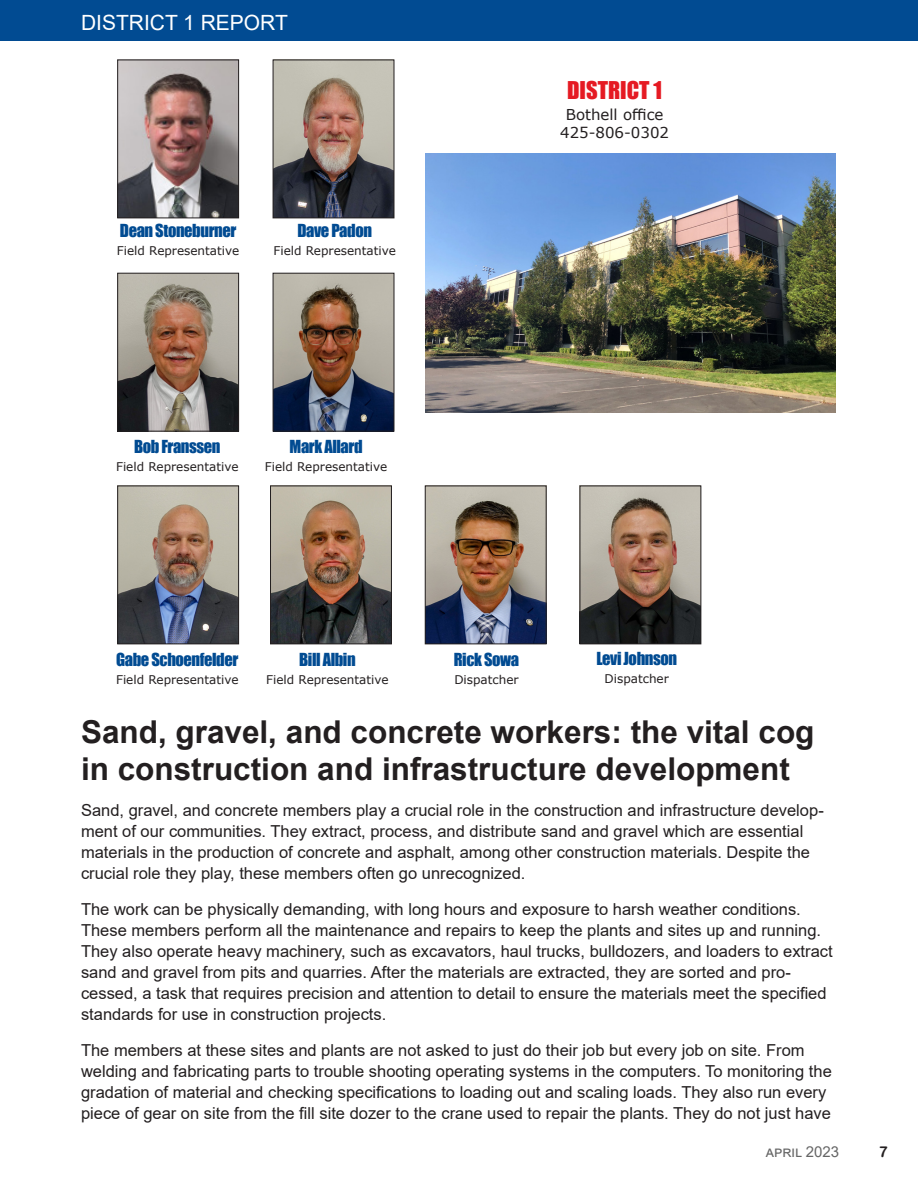
<style>
.page{position:relative;width:918px;height:1188px;background:#fff}
.page>*{position:absolute;margin:0;border:0;box-sizing:border-box;transform-origin:0 0}
.t1{font:700 31.5px/36.2px "Arial";color:#231f20}
.t2{font:22.5px "Impact";color:#e51a23}
.t3{font:21px "Arial";color:#fff}
.t4{font:16.5px/21px "Arial";color:#231f20}
.t5{font:16.5px "Impact";letter-spacing:-.025em;color:#014b92}
.t6{font:15px/18px "Verdana";color:#231f20;text-align:center}
.t7{font:15px "Arial";color:#666}
.t8{font:15px "Arial Rounded MT Bold";color:#231f20}
.t9{font:12px "Verdana";color:#231f20}
</style>
<div class="page">
<div style="left:0;top:0;width:918px;height:40px;background:#014b92"></div>
<img style="left:119px;top:488px;width:118px;height:154px">
<div style="left:117px;top:486px;width:122px;height:158px;border:1px solid #231f20"></div>
<img style="left:119px;top:275px;width:118px;height:155px">
<div style="left:117px;top:273px;width:122px;height:159px;border:1px solid #231f20"></div>
<img style="left:275px;top:275px;width:117px;height:155px">
<div style="left:273px;top:273px;width:121px;height:159px;border:1px solid #231f20"></div>
<img style="left:275px;top:62px;width:117px;height:154px">
<div style="left:273px;top:60px;width:121px;height:158px;border:1px solid #231f20"></div>
<img style="left:272px;top:488px;width:118px;height:154px">
<div style="left:270px;top:486px;width:122px;height:158px;border:1px solid #231f20"></div>
<img style="left:427px;top:488px;width:118px;height:154px">
<div style="left:425px;top:486px;width:122px;height:158px;border:1px solid #231f20"></div>
<img style="left:582px;top:488px;width:117px;height:154px">
<div style="left:580px;top:486px;width:121px;height:158px;border:1px solid #231f20"></div>
<img style="left:119px;top:62px;width:118px;height:154px">
<div style="left:117px;top:60px;width:122px;height:158px;border:1px solid #231f20"></div>
<img style="left:425px;top:153px;width:411px;height:259px">
<p class="t3" style="left:81px;top:9px;width:208px">DISTRICT 1 REPORT</p>
<p class="t5" style="left:120px;top:217px;width:118px">Dean Stoneburner</p>
<p class="t9" style="left:117px;top:242px;width:124px">Field Representative</p>
<p class="t5" style="left:297px;top:217px;width:76px">Dave Padon</p>
<p class="t9" style="left:274px;top:242px;width:124px">Field Representative</p>
<p class="t2" style="left:567px;top:73px;width:96px">DISTRICT 1</p>
<p class="t6" style="left:560px;top:105px;width:111px">Bothell office<br>425-806-0302</p>
<p class="t5" style="left:134px;top:434px;width:88px">Bob Franssen</p>
<p class="t9" style="left:116px;top:459px;width:124px">Field Representative</p>
<p class="t5" style="left:290px;top:434px;width:74px">Mark Allard</p>
<p class="t9" style="left:265px;top:459px;width:124px">Field Representative</p>
<p class="t5" style="left:116px;top:647px;width:124px">Gabe Schoenfelder</p>
<p class="t9" style="left:116px;top:671px;width:124px">Field Representative</p>
<p class="t5" style="left:299px;top:647px;width:58px">Bill Albin</p>
<p class="t9" style="left:266px;top:671px;width:124px">Field Representative</p>
<p class="t5" style="left:454px;top:647px;width:67px">Rick Sowa</p>
<p class="t9" style="left:454px;top:671px;width:66px">Dispatcher</p>
<p class="t5" style="left:596px;top:645px;width:82px">Levi Johnson</p>
<p class="t9" style="left:605px;top:670px;width:66px">Dispatcher</p>
<p class="t1" style="left:81px;top:715px;width:735px">Sand, gravel, and concrete workers: the vital cog in construction and infrastructure development</p>
<p class="t4" style="left:81px;top:799px;width:744px">Sand, gravel, and concrete members play a crucial role in the construction and infrastructure develop&shy;ment of our communities. They extract, process, and distribute sand and gravel which are essential materials in the production of concrete and asphalt, among other construction materials. Despite the crucial role they play, these members often go unrecognized.</p>
<p class="t4" style="left:81px;top:898px;width:753px">The work can be physically demanding, with long hours and exposure to harsh weather conditions.<br>These members perform all the maintenance and repairs to keep the plants and sites up and running.<br>They also operate heavy machinery, such as excavators, haul trucks, bulldozers, and loaders to extract sand and gravel from pits and quarries. After the materials are extracted, they are sorted and pro&shy;cessed, a task that requires precision and attention to detail to ensure the materials meet the specified standards for use in construction projects.</p>
<p class="t4" style="left:81px;top:1039px;width:752px">The members at these sites and plants are not asked to just do their job but every job on site. From welding and fabricating parts to trouble shooting operating systems in the computers. To monitoring the gradation of material and checking specifications to loading out and scaling loads. They also run every piece of gear on site from the fill site dozer to the crane used to repair the plants. They do not just have</p>
<p class="t7" style="left:766px;top:1142px;width:75px">april 2023</p>
<p class="t8" style="left:879px;top:1143px;width:10px">7</p>
</div>
